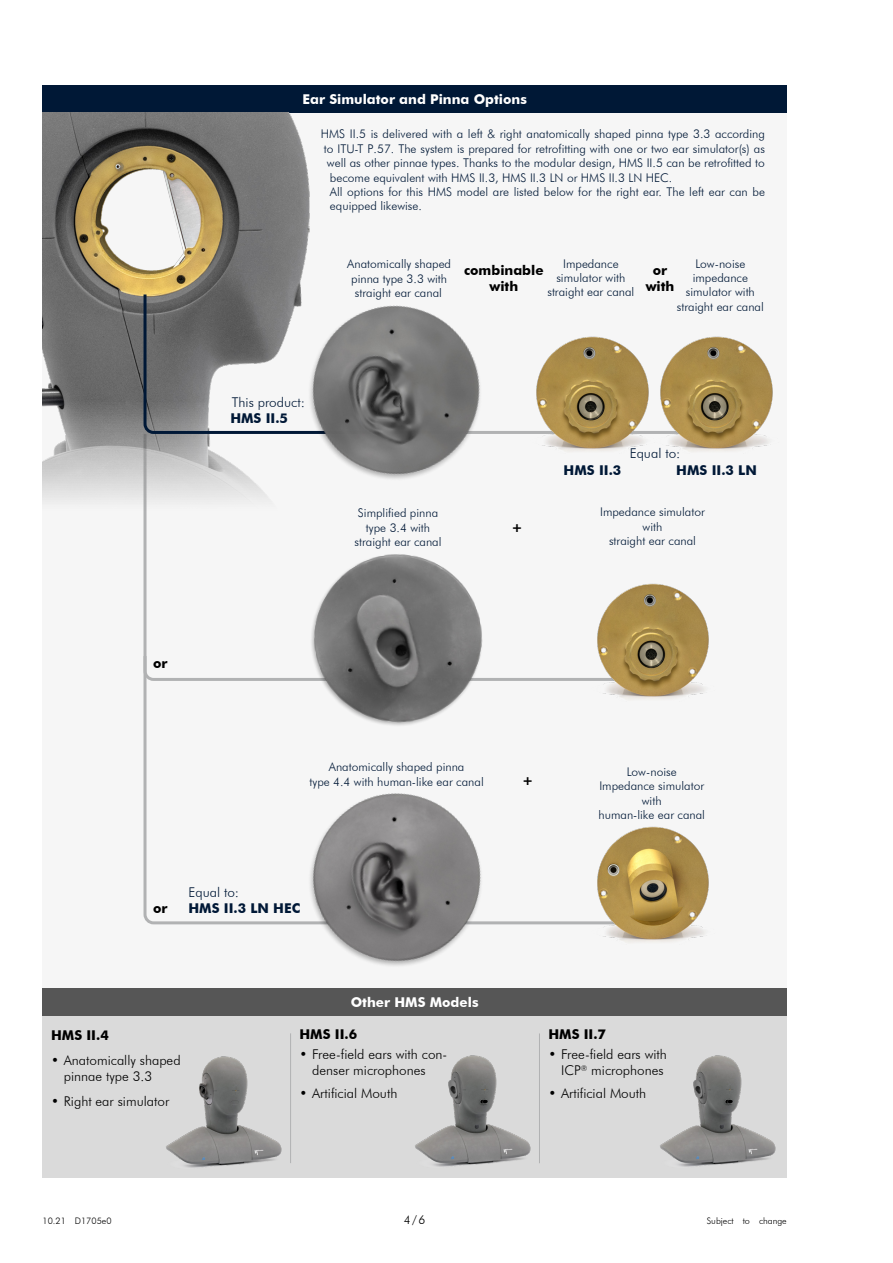
<style>
.page{position:relative;width:893px;height:1263px;background:#fff}
.page>*{position:absolute;margin:0;border:0;box-sizing:border-box;transform-origin:0 0}
.t1{font:300 13.5px/16.2px "Futura BT";color:#000}
.t2{font:700 13.5px/16.2px "Futura BT";color:#000;text-align:center}
.t3{font:700 13.5px "Futura BT";color:#fff}
.t4{font:700 13.5px "Futura BT";color:#001836}
.t5{font:300 13.5px "Futura BT";color:#001836}
.t6{font:300 12px/14.4px "Futura BT";color:#001836;text-align:center}
.t7{font:300 12px "Futura BT";color:#000}
.t8{font:300 9px "Futura BT";color:#000}
</style>
<div class="page">
<div style="left:43px;top:101px;width:744px;height:1077px;background:#f6f6f6"></div>
<div style="left:43px;top:1010px;width:744px;height:168px;background:#dadada"></div>
<div style="left:43px;top:988px;width:744px;height:28px;background:#565656"></div>
<div style="left:43px;top:85px;width:744px;height:27px;background:#001836"></div>
<img style="left:43px;top:112px;width:281px;height:449px">
<svg style="left:142px;top:291px;width:182px;height:144px"></svg>
<svg style="left:143px;top:653px;width:444px;height:272px"></svg>
<img style="left:587px;top:826px;width:122px;height:116px">
<img style="left:587px;top:583px;width:122px;height:116px">
<img style="left:166px;top:1056px;width:116px;height:112px">
<img style="left:415px;top:1055px;width:116px;height:112px">
<hr style="left:290px;top:1033px;width:1px;height:130px;background:#b1b2b3">
<hr style="left:375px;top:431px;width:345px;height:3px;background:#b1b2b3">
<img style="left:536px;top:336px;width:113px;height:115px">
<img style="left:299px;top:295px;width:181px;height:194px">
<img style="left:660px;top:336px;width:113px;height:115px">
<img style="left:299px;top:780px;width:193px;height:186px">
<img style="left:301px;top:546px;width:192px;height:191px">
<img style="left:660px;top:1055px;width:116px;height:112px">
<hr style="left:539px;top:1033px;width:1px;height:130px;background:#b1b2b3">
<p class="t3" style="left:303px;top:91px;width:226px">Ear Simulator and Pinna Options</p>
<p class="t6" style="left:321px;top:127px;width:445px">HMS II.5 is delivered with a left &amp; right anatomically shaped pinna type 3.3 according</p>
<p class="t6" style="left:324px;top:141px;width:442px">to ITU-T P.57. The system is prepared for retrofitting with one or two ear simulator(s) as</p>
<p class="t6" style="left:327px;top:156px;width:439px">well as other pinnae types. Thanks to the modular design, HMS II.5 can be retrofitted to</p>
<p class="t6" style="left:330px;top:170px;width:344px">become equivalent with HMS II.3, HMS II.3 LN or HMS II.3 LN HEC.</p>
<p class="t6" style="left:330px;top:184px;width:437px">All options for this HMS model are listed below for the right ear. The left ear can be</p>
<p class="t6" style="left:330px;top:199px;width:93px">equipped likewise.</p>
<p class="t5" style="left:232px;top:393px;width:75px">This product:</p>
<p class="t4" style="left:230px;top:410px;width:59px">HMS II.5</p>
<p class="t6" style="left:547px;top:256px;width:88px">Impedance simulator with straight ear canal</p>
<p class="t6" style="left:347px;top:257px;width:105px">Anatomically shaped pinna type 3.3 with straight ear canal</p>
<p class="t2" style="left:464px;top:262px;width:81px">combinable with</p>
<p class="t6" style="left:677px;top:256px;width:88px">Low-noise impedance simulator with straight ear canal</p>
<p class="t2" style="left:646px;top:262px;width:30px">or with</p>
<p class="t5" style="left:630px;top:445px;width:52px">Equal to:</p>
<p class="t6" style="left:355px;top:506px;width:88px">Simplified pinna type 3.4 with straight ear canal</p>
<p class="t2" style="left:511px;top:519px;width:13px">+</p>
<p class="t4" style="left:564px;top:462px;width:59px">HMS II.3</p>
<p class="t4" style="left:676px;top:462px;width:82px">HMS II.3 LN</p>
<p class="t6" style="left:600px;top:505px;width:106px">Impedance simulator with<br>straight ear canal</p>
<p class="t2" style="left:153px;top:655px;width:16px">or</p>
<p class="t6" style="left:309px;top:760px;width:176px">Anatomically shaped pinna<br>type 4.4 with human-like ear canal</p>
<p class="t2" style="left:153px;top:900px;width:16px">or</p>
<p class="t5" style="left:188px;top:884px;width:52px">Equal to:</p>
<p class="t4" style="left:188px;top:900px;width:113px">HMS II.3 LN HEC</p>
<p class="t2" style="left:51px;top:1027px;width:59px">HMS II.4</p>
<p class="t1" style="left:64px;top:1052px;width:118px;text-indent:-13px">• Anatomically shaped pinnae type 3.3</p>
<p class="t1" style="left:51px;top:1093px;width:120px">• Right ear simulator</p>
<p class="t3" style="left:351px;top:994px;width:129px">Other HMS Models</p>
<p class="t2" style="left:299px;top:1026px;width:59px">HMS II.6</p>
<p class="t1" style="left:312px;top:1046px;width:137px;text-indent:-13px">• Free-field ears with con&shy;denser microphones</p>
<p class="t1" style="left:299px;top:1085px;width:99px">• Artificial Mouth</p>
<p class="t2" style="left:522px;top:772px;width:13px">+</p>
<p class="t6" style="left:598px;top:764px;width:108px">Low-noise<br>Impedance simulator with<br>human-like ear canal</p>
<p class="t2" style="left:548px;top:1026px;width:59px">HMS II.7</p>
<p class="t1" style="left:548px;top:1046px;width:120px;text-align:right">• Free-field ears with<br>ICP<sup>®</sup> microphones</p>
<p class="t1" style="left:548px;top:1085px;width:99px">• Artificial Mouth</p>
<p class="t8" style="left:43px;top:1215px;width:71px">10.21 D1705e0</p>
<p class="t7" style="left:404px;top:1212px;width:23px">4/6</p>
<p class="t8" style="left:707px;top:1215px;width:81px">Subject to change</p>
</div>
